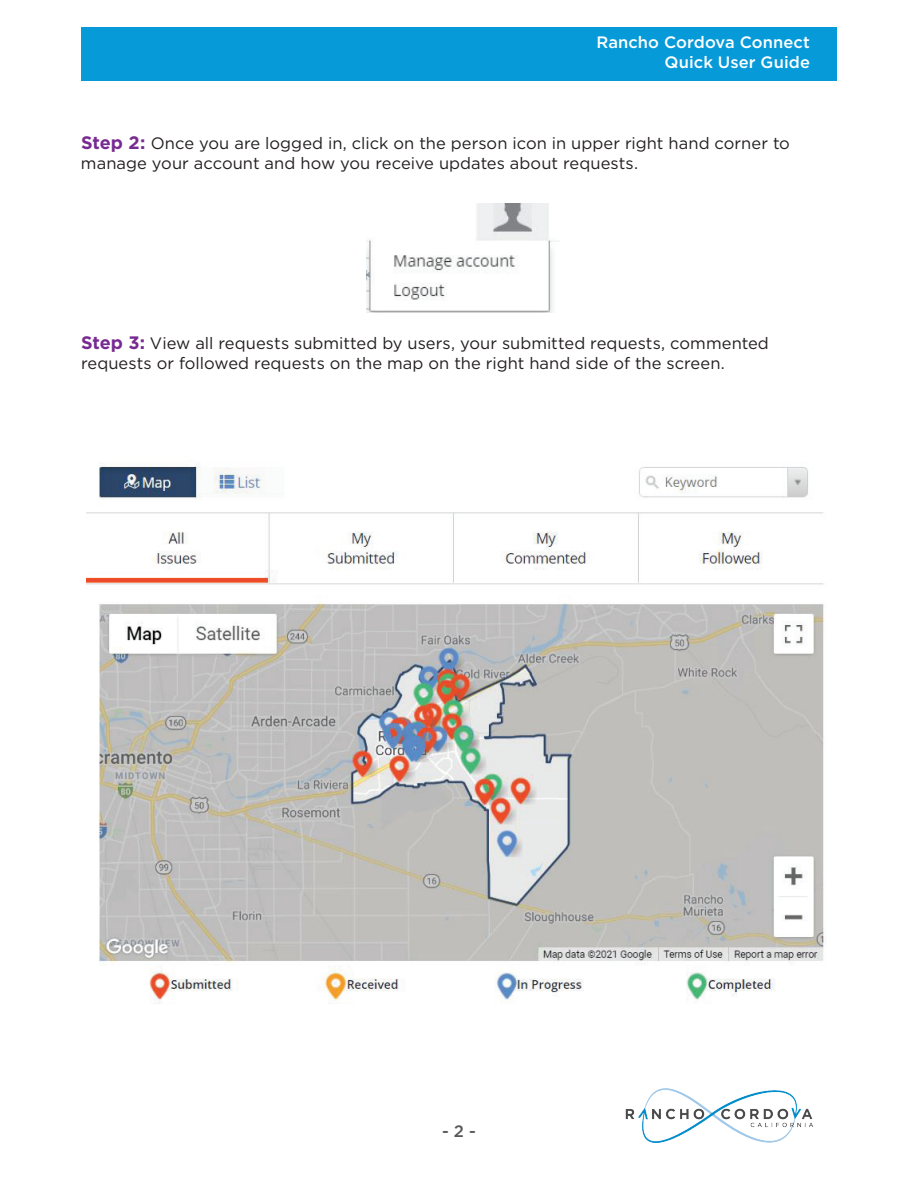
<style>
.page{position:relative;width:918px;height:1188px;background:#fff}
.page>*{position:absolute;margin:0;border:0;box-sizing:border-box;transform-origin:0 0}
.t1{font:16.5px/19.8px "Gotham";letter-spacing:.005em;color:#231f20}
.t2{font:500 16.5px/19.8px "Gotham";letter-spacing:.005em;color:#fff;text-align:right}
.t3{font:500 16.5px "Gotham";color:#57585a}
.s1{font-weight:700;font-size:18px;color:#772a91}
</style>
<div class="page">
<div style="left:81px;top:27px;width:756px;height:54px;background:#069ad9"></div>
<img style="left:625px;top:1088px;width:188px;height:55px">
<img style="left:366px;top:203px;width:194px;height:110px">
<img style="left:86px;top:463px;width:740px;height:541px">
<p class="t2" style="left:596px;top:32px;width:215px">Rancho Cordova Connect<br>Quick User Guide</p>
<p class="t1" style="left:81px;top:133px;width:710px"><span class="s1">Step 2:</span> Once you are logged in, click on the person icon in upper right hand corner to manage your account and how you receive updates about requests.</p>
<p class="t1" style="left:81px;top:333px;width:689px"><span class="s1">Step 3:</span> View all requests submitted by users, your submitted requests, commented requests or followed requests on the map on the right hand side of the screen.</p>
<p class="t3" style="left:442px;top:1120px;width:35px">- 2 -</p>
</div>
